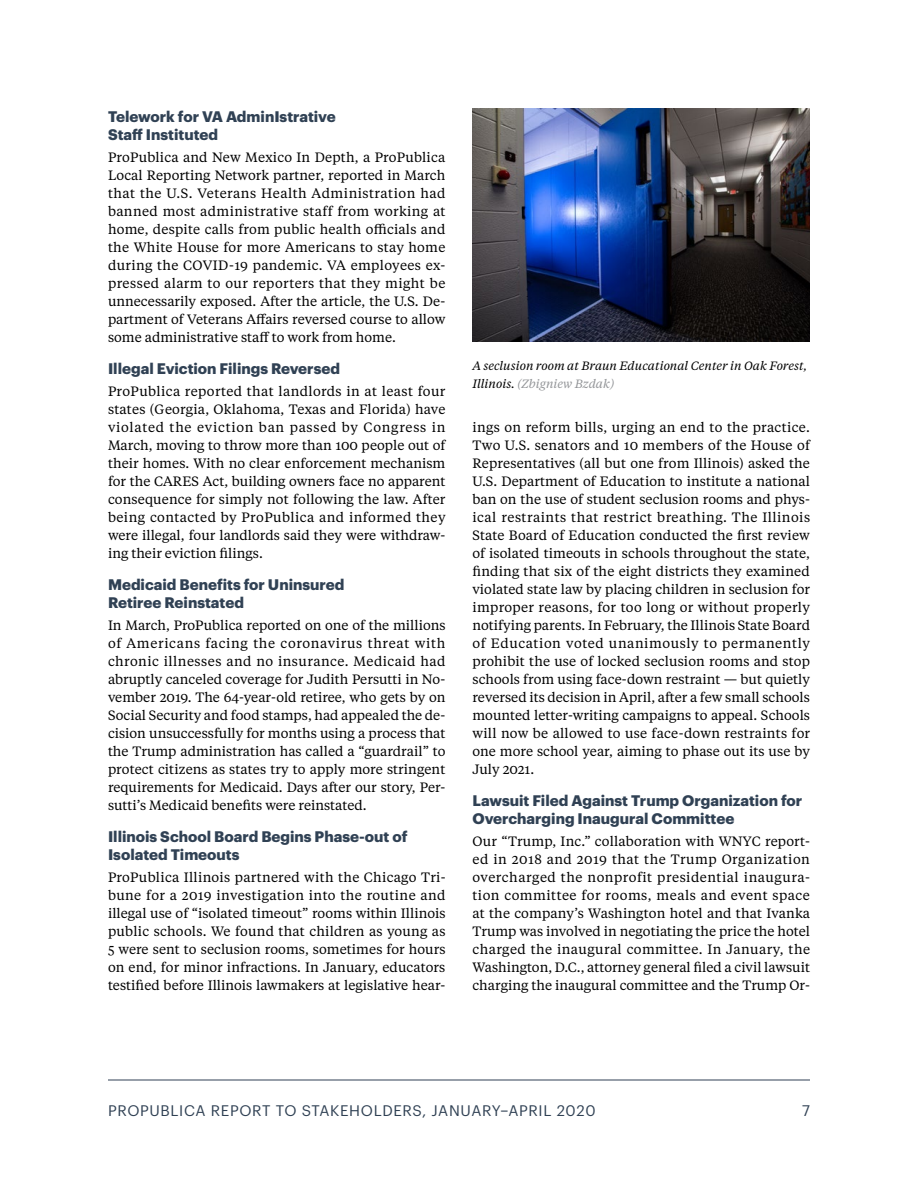
<style>
.page{position:relative;width:918px;height:1188px;background:#fff}
.page>*{position:absolute;margin:0;border:0;box-sizing:border-box;transform-origin:0 0}
.t1{font:700 15px/18px "Graphik";color:#304154}
.t2{font:15px "Graphik";letter-spacing:.045em;color:#304154}
.t3{font:13.5px/18px "Tiempos Text";color:#000;text-align:justify}
.t4{font:italic 12px/18px "Tiempos Text";color:#000}
.s1{color:#939598}
</style>
<div class="page">
<hr style="left:108px;top:1080px;width:702px;height:1px;background:#304154">
<img style="left:472px;top:108px;width:338px;height:234px">
<p class="t1" style="left:108px;top:106px;width:229px">Telework for VA AdminIstrative<br>Staff Instituted</p>
<p class="t3" style="left:108px;top:148px;width:339px">ProPublica and New Mexico In Depth, a ProPublica Local Reporting Network partner, reported in March that the U.S. Veterans Health Administration had banned most administrative staff from working at home, despite calls from public health officials and the White House for more Americans to stay home during the COVID-19 pandemic. VA employees ex&shy;pressed alarm to our reporters that they might be unnecessarily exposed. After the article, the U.S. De&shy;partment of Veterans Affairs reversed course to allow some administrative staff to work from home.</p>
<p class="t1" style="left:108px;top:358px;width:234px">Illegal Eviction Filings Reversed</p>
<p class="t3" style="left:108px;top:382px;width:339px">ProPublica reported that landlords in at least four states (Georgia, Oklahoma, Texas and Florida) have violated the eviction ban passed by Congress in March, moving to throw more than 100 people out of their homes. With no clear enforcement mechanism for the CARES Act, building owners face no apparent consequence for simply not following the law. After being contacted by ProPublica and informed they were illegal, four landlords said they were withdraw&shy;ing their eviction filings.</p>
<p class="t1" style="left:108px;top:574px;width:238px">Medicaid Benefits for Uninsured<br>Retiree Reinstated</p>
<p class="t3" style="left:108px;top:616px;width:339px">In March, ProPublica reported on one of the millions of Americans facing the coronavirus threat with chronic illnesses and no insurance. Medicaid had abruptly canceled coverage for Judith Persutti in No&shy;vember 2019. The 64-year-old retiree, who gets by on Social Security and food stamps, had appealed the de&shy;cision unsuccessfully for months using a process that the Trump administration has called a “guardrail” to protect citizens as states try to apply more stringent requirements for Medicaid. Days after our story, Per&shy;sutti’s Medicaid benefits were reinstated.</p>
<p class="t1" style="left:108px;top:826px;width:301px">Illinois School Board Begins Phase-out of<br>Isolated Timeouts</p>
<p class="t3" style="left:108px;top:868px;width:339px">ProPublica Illinois partnered with the Chicago Tri&shy;bune for a 2019 investigation into the routine and illegal use of “isolated timeout” rooms within Illinois public schools. We found that children as young as 5 were sent to seclusion rooms, sometimes for hours on end, for minor infractions. In January, educators testified before Illinois lawmakers at legislative hear-</p>
<p class="t4" style="left:472px;top:356px;width:336px">A seclusion room at Braun Educational Center in Oak Forest,<br>Illinois. <span class="s1">(Zbigniew Bzdak)</span></p>
<p class="t3" style="left:472px;top:418px;width:339px">ings on reform bills, urging an end to the practice.<br>Two U.S. senators and 10 members of the House of Representatives (all but one from Illinois) asked the U.S. Department of Education to institute a national ban on the use of student seclusion rooms and phys&shy;ical restraints that restrict breathing. The Illinois State Board of Education conducted the first review of isolated timeouts in schools throughout the state, finding that six of the eight districts they examined violated state law by placing children in seclusion for improper reasons, for too long or without properly notifying parents. In February, the Illinois State Board of Education voted unanimously to permanently prohibit the use of locked seclusion rooms and stop schools from using face-down restraint — but quietly reversed its decision in April, after a few small schools mounted letter-writing campaigns to appeal. Schools will now be allowed to use face-down restraints for one more school year, aiming to phase out its use by July 2021.</p>
<p class="t1" style="left:472px;top:790px;width:331px">Lawsuit Filed Against Trump Organization for<br>Overcharging Inaugural Committee</p>
<p class="t3" style="left:472px;top:832px;width:339px">Our “Trump, Inc.” collaboration with WNYC report&shy;ed in 2018 and 2019 that the Trump Organization overcharged the nonprofit presidential inaugura&shy;tion committee for rooms, meals and event space at the company’s Washington hotel and that Ivanka Trump was involved in negotiating the price the hotel charged the inaugural committee. In January, the Washington, D.C., attorney general filed a civil lawsuit charging the inaugural committee and the Trump Or-</p>
<p class="t2" style="left:108px;top:1099px;width:489px">PROPUBLICA REPORT TO STAKEHOLDERS, JANUARY–APRIL 2020</p>
<p class="t2" style="left:802px;top:1099px;width:9px">7</p>
</div>
